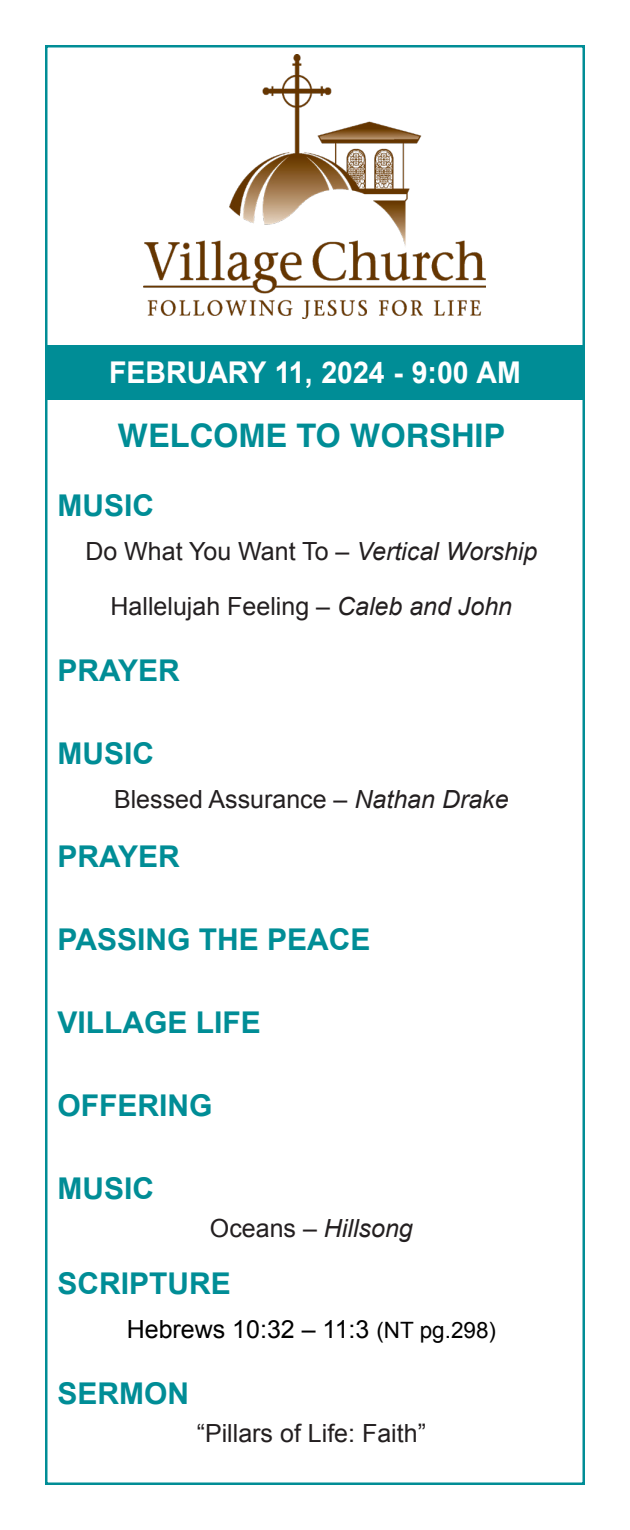
<style>
.page{position:relative;width:630px;height:1530px;background:#fff}
.page>*{position:absolute;margin:0;border:0;box-sizing:border-box;transform-origin:0 0}
.t1{font:700 32.5px "Helvetica";color:#008d96}
.t2{font:700 30px "Arial";color:#008d96}
.t3{font:700 30px "Arial";color:#fff;scale:.95 1}
.t4{font:25px "Arial";color:#231f20}
.t5{font:italic 25px "Arial";color:#231f20}
.t6{font:25px "Arial";color:#000}
.s1{font-style:normal}
.s2{font-style:italic}
.s3{font-size:22.5px}
</style>
<div class="page">
<div style="left:45px;top:345px;width:540px;height:55px;background:#008d96"></div>
<img style="left:144px;top:55px;width:342px;height:264px">
<p class="t3" style="left:109px;top:352px;width:435px">FEBRUARY 11, 2024 - 9:00 AM</p>
<p class="t1" style="left:118px;top:416px;width:389px">WELCOME TO WORSHIP</p>
<p class="t2" style="left:58px;top:486px;width:98px">MUSIC</p>
<p class="t5" style="left:85px;top:535px;width:454px"><span class="s1">Do What You Want To</span> – Vertical Worship</p>
<p class="t4" style="left:111px;top:590px;width:403px">Hallelujah Feeling <span class="s2">– Caleb and John</span></p>
<p class="t2" style="left:58px;top:651px;width:124px">PRAYER</p>
<p class="t2" style="left:58px;top:734px;width:98px">MUSIC</p>
<p class="t4" style="left:114px;top:783px;width:396px">Blessed Assurance <span class="s2">– Nathan Drake</span></p>
<p class="t2" style="left:58px;top:837px;width:124px">PRAYER</p>
<p class="t2" style="left:58px;top:920px;width:314px">PASSING THE PEACE</p>
<p class="t2" style="left:58px;top:1003px;width:205px">VILLAGE LIFE</p>
<p class="t2" style="left:58px;top:1086px;width:157px">OFFERING</p>
<p class="t2" style="left:58px;top:1169px;width:98px">MUSIC</p>
<p class="t5" style="left:210px;top:1212px;width:204px"><span class="s1">Oceans –</span> Hillsong</p>
<p class="t2" style="left:58px;top:1264px;width:175px">SCRIPTURE</p>
<p class="t6" style="left:127px;top:1313px;width:371px">Hebrews 10:32 – 11:3 <span class="s3">(NT pg.298)</span></p>
<p class="t2" style="left:58px;top:1374px;width:133px">SERMON</p>
<p class="t4" style="left:197px;top:1417px;width:231px">“Pillars of Life: Faith”</p>
</div>
